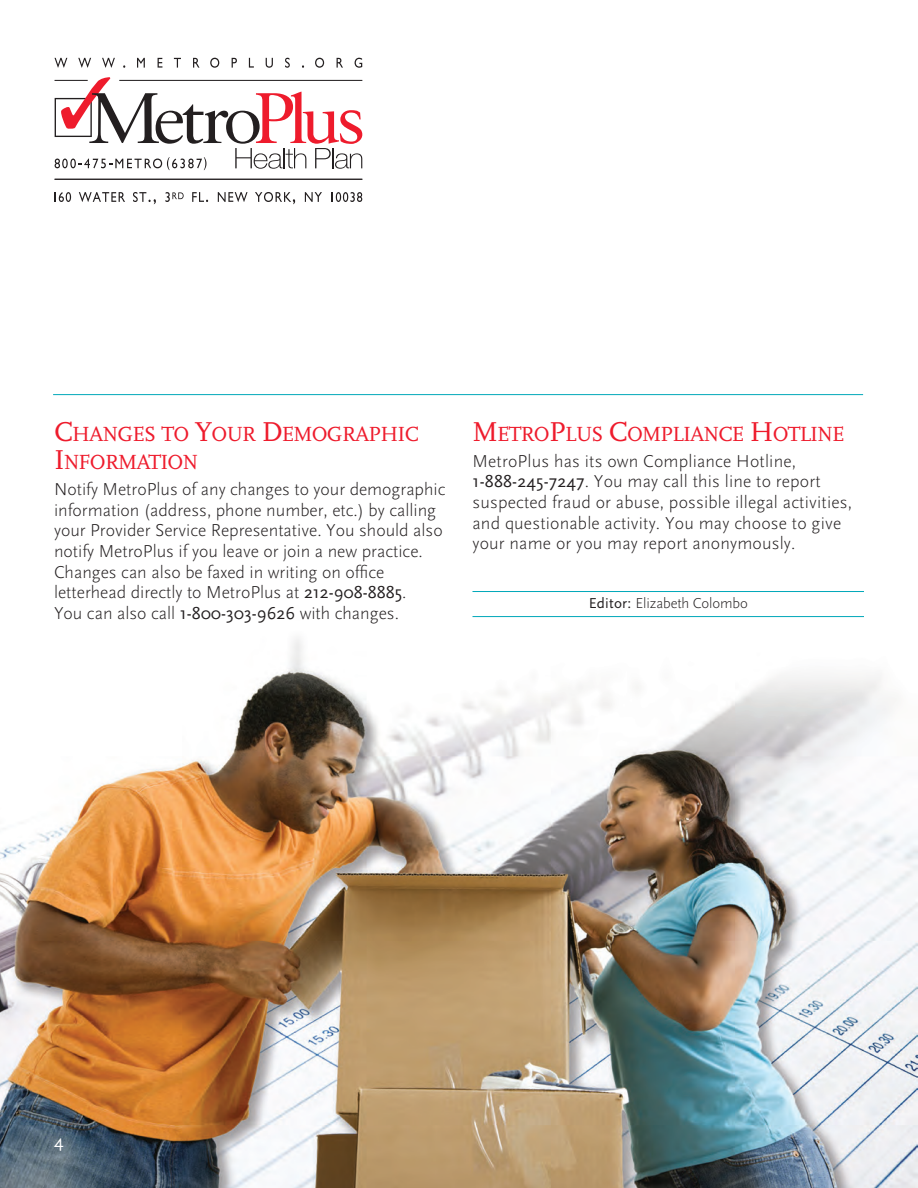
<style>
.page{position:relative;width:918px;height:1188px;background:#fff}
.page>*{position:absolute;margin:0;border:0;box-sizing:border-box;transform-origin:0 0}
.CMO_Headline{font:21.3px/28.5px "TC Scala Caps";letter-spacing:-.04em;color:#ee1b2c}
.Body_text{font:300 18px/20.7px "Scala Sans";color:#231f20}
.t1{font:18px "Scala Sans";color:#fff}
.Headline{font:300 15px "Scala Sans";letter-spacing:-.01em;color:#231f20}
.s1{font-size:28.5px}
.s2{font-weight:400}
</style>
<div class="page">
<img style="left:0;top:617px;width:918px;height:571px">
<hr style="left:472px;top:591px;width:392px;height:1px;background:#00a8b9">
<hr style="left:472px;top:616px;width:392px;height:1px;background:#00a8b9">
<hr style="left:55px;top:179px;width:307px;height:1px;background:#231f20">
<svg style="left:55px;top:77px;width:307px;height:93px"></svg>
<svg style="left:55px;top:192px;width:16px;height:10px"></svg>
<svg style="left:79px;top:192px;width:46px;height:10px"></svg>
<svg style="left:133px;top:192px;width:23px;height:12px"></svg>
<svg style="left:165px;top:192px;width:19px;height:10px"></svg>
<svg style="left:192px;top:192px;width:16px;height:10px"></svg>
<svg style="left:218px;top:192px;width:30px;height:10px"></svg>
<svg style="left:255px;top:192px;width:40px;height:12px"></svg>
<svg style="left:305px;top:192px;width:17px;height:10px"></svg>
<svg style="left:332px;top:192px;width:30px;height:10px"></svg>
<svg style="left:55px;top:58px;width:12px;height:10px"></svg>
<svg style="left:78px;top:58px;width:13px;height:10px"></svg>
<svg style="left:102px;top:58px;width:13px;height:10px"></svg>
<svg style="left:137px;top:58px;width:8px;height:10px"></svg>
<svg style="left:158px;top:58px;width:4px;height:10px"></svg>
<svg style="left:174px;top:58px;width:7px;height:10px"></svg>
<svg style="left:193px;top:58px;width:7px;height:10px"></svg>
<svg style="left:210px;top:58px;width:9px;height:10px"></svg>
<svg style="left:232px;top:58px;width:5px;height:10px"></svg>
<svg style="left:249px;top:58px;width:5px;height:10px"></svg>
<svg style="left:266px;top:58px;width:7px;height:10px"></svg>
<svg style="left:285px;top:58px;width:5px;height:10px"></svg>
<svg style="left:315px;top:58px;width:9px;height:10px"></svg>
<svg style="left:337px;top:58px;width:6px;height:10px"></svg>
<svg style="left:355px;top:58px;width:7px;height:10px"></svg>
<hr style="left:53px;top:394px;width:810px;height:1px;background:#00a8b9">
<p class="CMO_Headline" style="left:54px;top:420px;width:364px"><span class="s1">C</span>HANGES TO <span class="s1">Y</span>OUR <span class="s1">D</span>EMOGRAPHIC<br><span class="s1">I</span> NFORMATION</p>
<p class="Body_text" style="left:54px;top:479px;width:393px">Notify MetroPlus of any changes to your demographic information (address, phone number, etc.) by calling your Provider Service Representative. You should also notify MetroPlus if you leave or join a new practice.<br>Changes can also be faxed in writing on office letterhead directly to MetroPlus at <span class="s2">212-908-8885</span>.<br>You can also call <span class="s2">1-800-303-9626</span> with changes.</p>
<p class="CMO_Headline" style="left:472px;top:420px;width:374px"><span class="s1">M</span> ETRO<span class="s1">P</span>LUS <span class="s1">C</span>OMPLIANCE <span class="s1">H</span>OTLINE</p>
<p class="Body_text" style="left:472px;top:451px;width:381px">MetroPlus has its own Compliance Hotline, <span class="s2">1-888-245-7247</span>. You may call this line to report suspected fraud or abuse, possible illegal activities, and questionable activity. You may choose to give your name or you may report anonymously.</p>
<p class="Headline" style="left:589px;top:595px;width:161px"><span class="s2">Editor:</span> Elizabeth Colombo</p>
<p class="t1" style="left:54px;top:1132px;width:11px">4</p>
</div>
